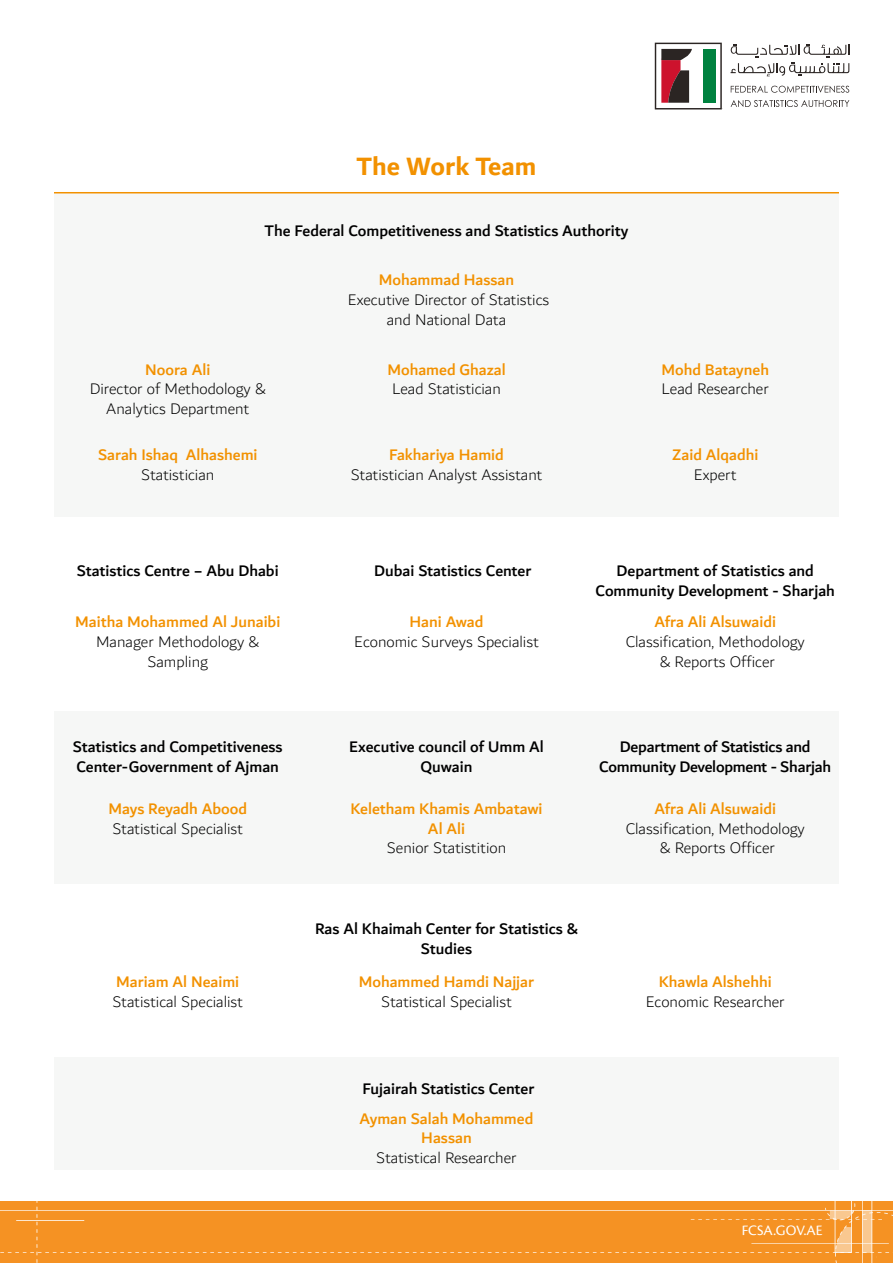
<style>
.page{position:relative;width:893px;height:1263px;background:#fff}
.page>*{position:absolute;margin:0;border:0;box-sizing:border-box;transform-origin:0 0}
.t1{font:700 27px "Dubai";color:#f29100}
.t2{font:300 16.5px/19.8px "Dubai";color:#000;text-align:center}
.t3{font:500 16.5px/19.8px "Dubai";color:#000;text-align:center}
.t4{font:500 16.5px/19.8px "Dubai";color:#f29100;text-align:center}
.t5{font:15px "Cronos Pro";color:#fff}
</style>
<div class="page">
<svg style="left:731px;top:86px;width:118px;height:7px"></svg>
<svg style="left:731px;top:100px;width:118px;height:7px"></svg>
<svg style="left:731px;top:44px;width:118px;height:32px"></svg>
<svg style="left:655px;top:43px;width:67px;height:66px"></svg>
<div style="left:0;top:1201px;width:893px;height:62px;background:#f59223"></div>
<hr style="left:16px;top:1220px;width:68px;height:1px;background:#fff">
<div style="left:54px;top:193px;width:785px;height:324px;background:#f6f7f6"></div>
<div style="left:54px;top:711px;width:785px;height:173px;background:#f6f7f6"></div>
<div style="left:54px;top:1057px;width:785px;height:113px;background:#f6f7f6"></div>
<hr style="left:54px;top:192px;width:785px;height:1px;background:#f29100">
<h1 class="t1" style="left:357px;top:150px;width:181px">The Work Team</h1>
<p class="t3" style="left:265px;top:220px;width:365px">The Federal Competitiveness and Statistics Authority</p>
<p class="t4" style="left:379px;top:269px;width:137px">Mohammad Hassan</p>
<p class="t2" style="left:348px;top:290px;width:203px">Executive Director of Statistics and National Data</p>
<p class="t4" style="left:145px;top:359px;width:67px">Noora Ali</p>
<p class="t2" style="left:90px;top:379px;width:178px">Director of Methodology &amp;<br>Analytics Department</p>
<p class="t4" style="left:387px;top:359px;width:120px">Mohamed Ghazal</p>
<p class="t2" style="left:392px;top:379px;width:110px">Lead Statistician</p>
<p class="t4" style="left:661px;top:359px;width:109px">Mohd Batayneh</p>
<p class="t2" style="left:662px;top:379px;width:109px">Lead Researcher</p>
<p class="t4" style="left:98px;top:444px;width:161px">Sarah Ishaq Alhashemi</p>
<p class="t2" style="left:141px;top:465px;width:75px">Statistician</p>
<p class="t4" style="left:389px;top:444px;width:116px">Fakhariya Hamid</p>
<p class="t2" style="left:351px;top:465px;width:193px">Statistician Analyst Assistant</p>
<p class="t4" style="left:672px;top:444px;width:88px">Zaid Alqadhi</p>
<p class="t2" style="left:694px;top:465px;width:44px">Expert</p>
<p class="t3" style="left:77px;top:560px;width:203px">Statistics Centre − Abu Dhabi</p>
<p class="t3" style="left:374px;top:560px;width:159px">Dubai Statistics Center</p>
<p class="t3" style="left:595px;top:560px;width:241px">Department of Statistics and<br>Community Development - Sharjah</p>
<p class="t4" style="left:75px;top:612px;width:207px">Maitha Mohammed Al Junaibi</p>
<p class="t2" style="left:96px;top:632px;width:165px">Manager Methodology &amp;<br>Sampling</p>
<p class="t4" style="left:410px;top:612px;width:75px">Hani Awad</p>
<p class="t2" style="left:354px;top:632px;width:186px">Economic Surveys Specialist</p>
<p class="t4" style="left:654px;top:612px;width:123px">Afra Ali Alsuwaidi</p>
<p class="t2" style="left:626px;top:632px;width:181px">Classification, Methodology &amp; Reports Officer</p>
<p class="t3" style="left:73px;top:737px;width:211px;text-align:left">Statistics and Competitiveness<br>Center-Government of Ajman</p>
<p class="t3" style="left:349px;top:737px;width:196px">Executive council of Umm Al<br>Quwain</p>
<p class="t3" style="left:599px;top:737px;width:233px">Department of Statistics and<br>Community Development - Sharjah</p>
<p class="t4" style="left:108px;top:798px;width:140px">Mays Reyadh Abood</p>
<p class="t2" style="left:112px;top:819px;width:132px">Statistical Specialist</p>
<p class="t4" style="left:350px;top:798px;width:194px">Keletham Khamis Ambatawi<br>Al Ali</p>
<p class="t2" style="left:387px;top:838px;width:121px">Senior Statistition</p>
<p class="t4" style="left:655px;top:798px;width:123px">Afra Ali Alsuwaidi</p>
<p class="t2" style="left:626px;top:819px;width:181px">Classification, Methodology &amp; Reports Officer</p>
<p class="t3" style="left:315px;top:918px;width:264px">Ras Al Khaimah Center for Statistics &amp;<br>Studies</p>
<p class="t4" style="left:116px;top:972px;width:125px">Mariam Al Neaimi</p>
<p class="t2" style="left:112px;top:992px;width:132px">Statistical Specialist</p>
<p class="t4" style="left:359px;top:972px;width:177px">Mohammed Hamdi Najjar</p>
<p class="t2" style="left:381px;top:992px;width:132px">Statistical Specialist</p>
<p class="t4" style="left:659px;top:972px;width:114px">Khawla Alshehhi</p>
<p class="t2" style="left:646px;top:992px;width:141px">Economic Researcher</p>
<p class="t3" style="left:362px;top:1078px;width:174px">Fujairah Statistics Center</p>
<p class="t4" style="left:360px;top:1108px;width:175px">Ayman Salah Mohammed<br>Hassan</p>
<p class="t2" style="left:376px;top:1148px;width:142px">Statistical Researcher</p>
<p class="t5" style="left:742px;top:1222px;width:82px">FCSA.GOV.AE</p>
</div>
